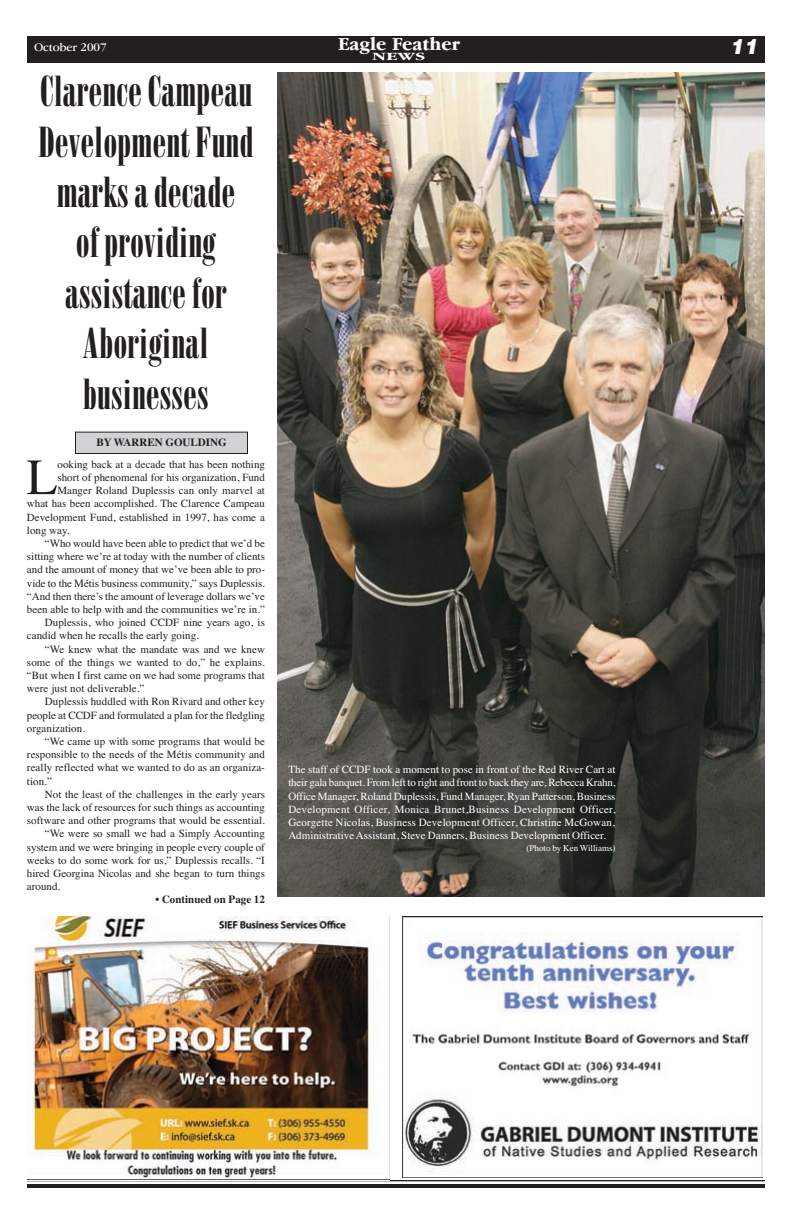
<style>
.page{position:relative;width:792px;height:1224px;background:#fff}
.page>*{position:absolute;margin:0;border:0;box-sizing:border-box;transform-origin:0 0}
.t1{font:50.8px "Times";color:#231f20}
.t2{font:42px/50.4px "Bodoni Poster Compressed";color:#231f20;text-align:center}
.t3{font:italic 900 21px "Helvetica";color:#fff}
.t4{font:700 19px "Garamond IT Cby BT";color:#fff}
.t5{font:12px "Garamond IT Cby BT";color:#fff}
.t6{font:700 11.4px "Garamond IT Cby BT";color:#fff;scale:1.67 1}
.t7{font:11px "Times";color:#231f20}
.t8{font:11px/13.2px "Times";color:#fff;text-align:justify}
.t9{font:700 11px "Times";color:#231f20}
.t10{font:9px "Times";color:#fff}
</style>
<div class="page">
<div style="left:27px;top:36px;width:738px;height:27px;background:#231f20"></div>
<hr style="left:27px;top:1180px;width:738px;height:1px;background:#231f20">
<hr style="left:27px;top:1184px;width:738px;height:4px;background:#231f20">
<img style="left:27px;top:916px;width:363px;height:264px">
<img style="left:402px;top:916px;width:360px;height:261px">
<img style="left:277px;top:72px;width:487px;height:824px">
<div style="left:76px;top:432px;width:172px;height:21px;background:#d1d2d4"></div>
<div style="left:75px;top:432px;width:173px;height:22px;border:1px solid #231f20"></div>
<p class="t5" style="left:34px;top:43px;width:74px">October 2007</p>
<h3 class="t4" style="left:338px;top:39px;width:123px">Eagle Feather</h3>
<p class="t6" style="left:372px;top:53px;width:33px">NEWS</p>
<h2 class="t2" style="left:38px;top:70px;width:217px">Clarence Campeau<br>Development Fund marks a decade<br>of providing assistance for<br>Aboriginal businesses</h2>
<p class="t9" style="left:96px;top:435px;width:132px">BY WARREN GOULDING</p>
<h1 class="t1" style="left:27px;top:447px;width:33px">L</h1>
<p class="t7" style="left:58px;top:457px;width:209px">ooking back at a decade that has been nothing</p>
<p class="t7" style="left:58px;top:471px;width:209px">short of phenomenal for his organization, Fund</p>
<p class="t7" style="left:58px;top:484px;width:209px">Manger Roland Duplessis can only marvel at</p>
<p class="t7" style="left:27px;top:497px;width:239px">what has been accomplished. The Clarence Campeau</p>
<p class="t7" style="left:27px;top:510px;width:239px">Development Fund, established in 1997, has come a</p>
<p class="t7" style="left:27px;top:523px;width:44px">long way.</p>
<p class="t7" style="left:45px;top:537px;width:221px">“Who would have been able to predict that we’d be</p>
<p class="t7" style="left:27px;top:550px;width:239px">sitting where we’re at today with the number of clients</p>
<p class="t7" style="left:27px;top:563px;width:240px">and the amount of money that we’ve been able to pro-</p>
<p class="t7" style="left:27px;top:576px;width:239px">vide to the Métis business community,” says Duplessis.</p>
<p class="t7" style="left:27px;top:589px;width:239px">“And then there’s the amount of leverage dollars we’ve</p>
<p class="t7" style="left:27px;top:603px;width:239px">been able to help with and the communities we’re in.”</p>
<p class="t7" style="left:45px;top:616px;width:222px">Duplessis, who joined CCDF nine years ago, is</p>
<p class="t7" style="left:27px;top:629px;width:173px">candid when he recalls the early going.</p>
<p class="t7" style="left:45px;top:642px;width:222px">“We knew what the mandate was and we knew</p>
<p class="t7" style="left:27px;top:655px;width:240px">some of the things we wanted to do,” he explains.</p>
<p class="t7" style="left:27px;top:669px;width:239px">“But when I first came on we had some programs that</p>
<p class="t7" style="left:27px;top:682px;width:119px">were just not deliverable.”</p>
<p class="t7" style="left:45px;top:695px;width:221px">Duplessis huddled with Ron Rivard and other key</p>
<p class="t7" style="left:27px;top:708px;width:239px">people at CCDF and formulated a plan for the fledgling</p>
<p class="t7" style="left:27px;top:721px;width:60px">organization.</p>
<p class="t7" style="left:45px;top:735px;width:221px">“We came up with some programs that would be</p>
<p class="t7" style="left:27px;top:748px;width:240px">responsible to the needs of the Métis community and</p>
<p class="t7" style="left:27px;top:761px;width:239px">really reflected what we wanted to do as an organiza-</p>
<p class="t7" style="left:27px;top:774px;width:27px">tion.”</p>
<p class="t7" style="left:45px;top:787px;width:222px">Not the least of the challenges in the early years</p>
<p class="t7" style="left:27px;top:801px;width:239px">was the lack of resources for such things as accounting</p>
<p class="t7" style="left:27px;top:814px;width:239px">software and other programs that would be essential.</p>
<p class="t7" style="left:45px;top:827px;width:222px">“We were so small we had a Simply Accounting</p>
<p class="t7" style="left:27px;top:840px;width:239px">system and we were bringing in people every couple of</p>
<p class="t7" style="left:27px;top:853px;width:239px">weeks to do some work for us,” Duplessis recalls. “I</p>
<p class="t7" style="left:27px;top:867px;width:239px">hired Georgina Nicolas and she began to turn things</p>
<p class="t7" style="left:27px;top:880px;width:35px">around.</p>
<p class="t9" style="left:155px;top:893px;width:111px">• Continued on Page 12</p>
<p class="t8" style="left:288px;top:763px;width:329px">The staff of CCDF took a moment to pose in front of the Red River Cart at their gala banquet. From left to right and front to back they are, Rebecca Krahn, Office Manager, Roland Duplessis, Fund Manager, Ryan Patterson, Business Development Officer, Monica Brunet,Business Development Officer, Georgette Nicolas, Business Development Officer, Christine McGowan, Administrative Assistant, Steve Danners, Business Development Officer.</p>
<p class="t10" style="left:527px;top:843px;width:90px">(Photo by Ken Williams)</p>
<h3 class="t3" style="left:730px;top:34px;width:30px">11</h3>
</div>
